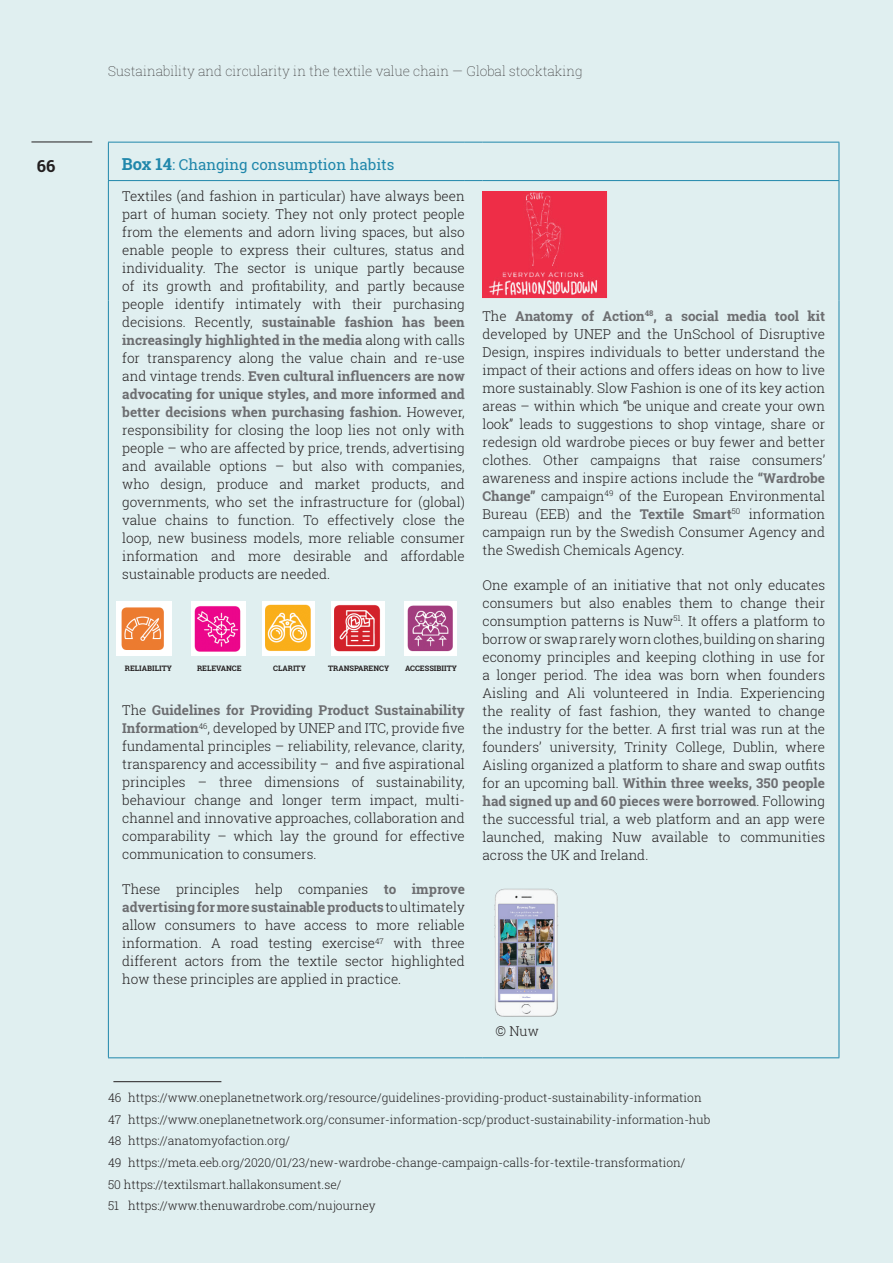
<style>
.page{position:relative;width:893px;height:1263px;background:#e0eff0}
.page>*{position:absolute;margin:0;border:0;box-sizing:border-box;transform-origin:0 0}
.t1{font:700 16.5px "Roboto Slab";color:#231f20}
.Boxes_TOC{font:15px "Roboto Slab";color:#2087ab}
.Body_text{font:300 13.5px/18px "Roboto Slab";color:#231f20;text-align:justify}
.t2{font:100 13.5px "Roboto Slab";color:#231f20}
.Footnote{font:300 12px "Roboto Slab";color:#231f20}
.Table_content{font:700 7.5px "Roboto Slab";color:#231f20}
.s1{font-weight:700;font-size:16.5px}
.s2{font-weight:700;color:#6c6d70}
</style>
<div class="page">
<hr style="left:31px;top:142px;width:61px;height:1px;background:#231f20">
<hr style="left:108px;top:142px;width:357px;height:1px;background:#2087ab">
<hr style="left:108px;top:143px;width:1px;height:37px;background:#2087ab">
<svg style="left:465px;top:142px;width:17px;height:1px"></svg>
<hr style="left:482px;top:142px;width:357px;height:1px;background:#2087ab">
<hr style="left:108px;top:180px;width:357px;height:1px;background:#2087ab">
<hr style="left:108px;top:181px;width:1px;height:119px;background:#2087ab">
<hr style="left:108px;top:300px;width:1px;height:757px;background:#2087ab">
<hr style="left:108px;top:1057px;width:357px;height:1px;background:#2087ab">
<svg style="left:465px;top:180px;width:17px;height:1px"></svg>
<hr style="left:482px;top:180px;width:357px;height:1px;background:#2087ab">
<svg style="left:465px;top:1057px;width:17px;height:1px"></svg>
<hr style="left:482px;top:1057px;width:357px;height:1px;background:#2087ab">
<hr style="left:839px;top:181px;width:1px;height:119px;background:#2087ab">
<hr style="left:839px;top:300px;width:1px;height:757px;background:#2087ab">
<hr style="left:839px;top:143px;width:1px;height:37px;background:#2087ab">
<img style="left:117px;top:602px;width:55px;height:53px">
<img style="left:192px;top:602px;width:53px;height:53px">
<img style="left:263px;top:602px;width:52px;height:53px">
<img style="left:331px;top:602px;width:53px;height:53px">
<img style="left:404px;top:602px;width:52px;height:53px">
<img style="left:482px;top:191px;width:125px;height:108px">
<img style="left:494px;top:888px;width:64px;height:128px">
<hr style="left:113px;top:1081px;width:108px;height:1px;background:#231f20">
<p class="t1" style="left:37px;top:155px;width:20px">66</p>
<p class="t2" style="left:108px;top:62px;width:476px">Sustainability and circularity in the textile value chain — Global stocktaking</p>
<p class="Boxes_TOC" style="left:122px;top:154px;width:274px"><span class="s1">Box 14</span>: Changing consumption habits</p>
<p class="Body_text" style="left:122px;top:186px;width:344px">Textiles (and fashion in particular) have always been part of human society. They not only protect people from the elements and adorn living spaces, but also enable people to express their cultures, status and individuality. The sector is unique partly because of its growth and profitability, and partly because people identify intimately with their purchasing decisions. Recently, <span class="s2">sustainable fashion has been increasingly highlighted in the media</span> along with calls for transparency along the value chain and re-use and vintage trends. <span class="s2">Even cultural influencers are now advocating for unique styles, and more informed and better decisions when purchasing fashion.</span> However, responsibility for closing the loop lies not only with people – who are affected by price, trends, advertising and available options – but also with companies, who design, produce and market products, and governments, who set the infrastructure for (global) value chains to function. To effectively close the loop, new business models, more reliable consumer information and more desirable and affordable sustainable products are needed.</p>
<p class="Table_content" style="left:125px;top:663px;width:49px">RELIABILITY</p>
<p class="Table_content" style="left:197px;top:663px;width:46px">RELEVANCE</p>
<p class="Table_content" style="left:273px;top:663px;width:34px">CLARITY</p>
<p class="Table_content" style="left:328px;top:663px;width:63px">TRANSPARENCY</p>
<p class="Table_content" style="left:405px;top:663px;width:53px">ACCESSIBIITY</p>
<p class="Body_text" style="left:122px;top:701px;width:344px">The <span class="s2">Guidelines for Providing Product Sustainability Information</span><sup>46</sup>, developed by UNEP and ITC, provide five fundamental principles – reliability, relevance, clarity, transparency and accessibility – and five aspirational principles – three dimensions of sustainability, behaviour change and longer term impact, multi&shy;channel and innovative approaches, collaboration and comparability – which lay the ground for effective communication to consumers.</p>
<p class="Body_text" style="left:122px;top:880px;width:344px">These principles help companies <span class="s2">to improve advertising for more sustainable products</span>toultimately allow consumers to have access to more reliable information. A road testing exercise<sup>47</sup> with three different actors from the textile sector highlighted how these principles are applied in practice.</p>
<p class="Body_text" style="left:482px;top:306px;width:344px">The <span class="s2">Anatomy of Action</span><sup>48</sup><span class="s2">, a social media tool kit </span>developed by UNEP and the UnSchool of Disruptive Design, inspires individuals to better understand the impact of their actions and offers ideas on how to live more sustainably. Slow Fashion is one of its key action areas – within which “be unique and create your own look” leads to suggestions to shop vintage, share or redesign old wardrobe pieces or buy fewer and better clothes. Other campaigns that raise consumers’ awareness and inspire actions include the <span class="s2">“Wardrobe Change”</span> campaign<sup>49</sup> of the European Environmental Bureau (EEB) and the <span class="s2">Textile Smart</span><sup>50</sup> information campaign run by the Swedish Consumer Agency and the Swedish Chemicals Agency.</p>
<p class="Body_text" style="left:482px;top:575px;width:344px">One example of an initiative that not only educates consumers but also enables them to change their consumption patterns is Nuw<sup>51</sup>. It offers a platform to borrow or swap rarely wornclothes, building onsharing economy principles and keeping clothing in use for a longer period. The idea was born when founders Aisling and Ali volunteered in India. Experiencing the reality of fast fashion, they wanted to change the industry for the better. A first trial was run at the founders’ university, Trinity College, Dublin, where Aisling organized a platform to share and swap outfits for an upcoming ball. <span class="s2">Within three weeks, 350 people had signed up and 60 pieces were borrowed</span>. Following the successful trial, a web platform and an app were launched, making Nuw available to communities across the UK and Ireland.</p>
<p class="Body_text" style="left:496px;top:1021px;width:45px">© Nuw</p>
<p class="Footnote" style="left:108px;top:1090px;width:595px">46 https://www.oneplanetnetwork.org/resource/guidelines-providing-product-sustainability-information</p>
<p class="Footnote" style="left:108px;top:1111px;width:604px">47 https://www.oneplanetnetwork.org/consumer-information-scp/product-sustainability-information-hub</p>
<p class="Footnote" style="left:108px;top:1133px;width:184px">48 https://anatomyofaction.org/</p>
<p class="Footnote" style="left:108px;top:1154px;width:579px">49 https://meta.eeb.org/2020/01/23/new-wardrobe-change-campaign-calls-for-textile-transformation/</p>
<p class="Footnote" style="left:108px;top:1176px;width:235px">50 https://textilsmart.hallakonsument.se/</p>
<p class="Footnote" style="left:108px;top:1198px;width:269px">51 https://www.thenuwardrobe.com/nujourney</p>
</div>
